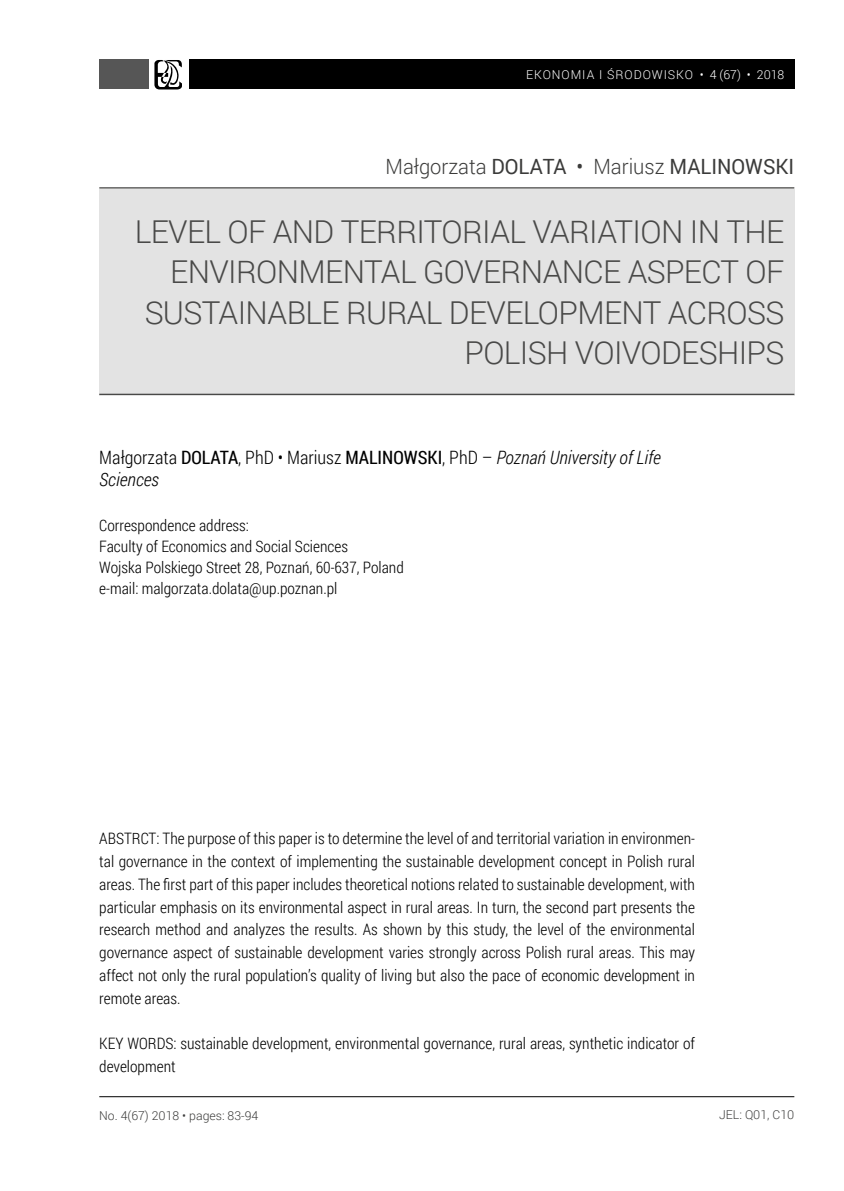
<style>
.page{position:relative;width:844px;height:1191px;background:#fff}
.page>*{position:absolute;margin:0;border:0;box-sizing:border-box;transform-origin:0 0}
.t1{font:300 31.5px/40.2px "Roboto";letter-spacing:-.02em;color:#494948;text-align:right}
.t2{font:300 21px "Roboto";color:#3b3b3a;scale:.96 1}
.t3{font:italic 300 18.38px/22.1px "Roboto Condensed";color:#000}
.t4{font:300 15.75px/22.8px "Roboto Condensed";color:#000}
.t5{font:300 12.25px "Roboto";color:#3b3b3a}
.t6{font:300 12.25px "Roboto";letter-spacing:.075em;color:#fff}
.s1{font-weight:400}
.s2{font-style:normal}
.s3{font-weight:400;font-style:normal}
</style>
<div class="page">
<div style="left:189px;top:60px;width:605px;height:29px;background:#000"></div>
<div style="left:99px;top:60px;width:50px;height:29px;background:#565656"></div>
<svg style="left:154px;top:60px;width:28px;height:29px"></svg>
<hr style="left:99px;top:1096px;width:695px;height:1px;background:#000">
<div style="left:99px;top:189px;width:695px;height:206px;background:#e3e3e3"></div>
<hr style="left:99px;top:187px;width:695px;height:1px;background:#494948">
<hr style="left:99px;top:394px;width:695px;height:1px;background:#494948">
<p class="t6" style="left:526px;top:67px;width:259px">EKONOMIA I ŚRODOWISKO • 4 (67) • 2018</p>
<h2 class="t2" style="left:385px;top:152px;width:427px">Małgorzata <span class="s1">DOLATA •</span> Mariusz <span class="s1">MALINOWSKI</span></h2>
<h1 class="t1" style="left:135px;top:211px;width:651px">LEVEL OF AND TERRITORIAL VARIATION IN THE ENVIRONMENTAL GOVERNANCE ASPECT OF SUSTAINABLE RURAL DEVELOPMENT ACROSS POLISH VOIVODESHIPS</h1>
<p class="t3" style="left:99px;top:446px;width:563px"><span class="s2">Małgorzata</span> <span class="s3">DOLATA</span><span class="s2">, PhD • Mariusz</span> <span class="s3">MALINOWSKI</span><span class="s2">, PhD –</span> Poznań University of Life<br>Sciences</p>
<p class="t4" style="left:99px;top:514px;width:306px;line-height:21px">Correspondence address:<br>Faculty of Economics and Social Sciences<br>Wojska Polskiego Street 28, Poznań, 60-637, Poland e-mail: malgorzata.dolata@up.poznan.pl</p>
<p class="t4" style="left:99px;top:827px;width:597px;text-align:justify">ABSTRCT: The purpose of this paper is to determine the level of and territorial variation in environmen&shy;tal governance in the context of implementing the sustainable development concept in Polish rural areas. The first part of this paper includes theoretical notions related to sustainable development, with particular emphasis on its environmental aspect in rural areas. In turn, the second part presents the research method and analyzes the results. As shown by this study, the level of the environmental governance aspect of sustainable development varies strongly across Polish rural areas. This may affect not only the rural population’s quality of living but also the pace of economic development in remote areas.</p>
<p class="t4" style="left:99px;top:1031px;width:597px">KEY WORDS: sustainable development, environmental governance, rural areas, synthetic indicator of development</p>
<p class="t5" style="left:99px;top:1107px;width:160px">No. 4(67) 2018 • pages: 83-94</p>
<p class="t5" style="left:719px;top:1106px;width:77px">JEL: Q01, C10</p>
</div>
